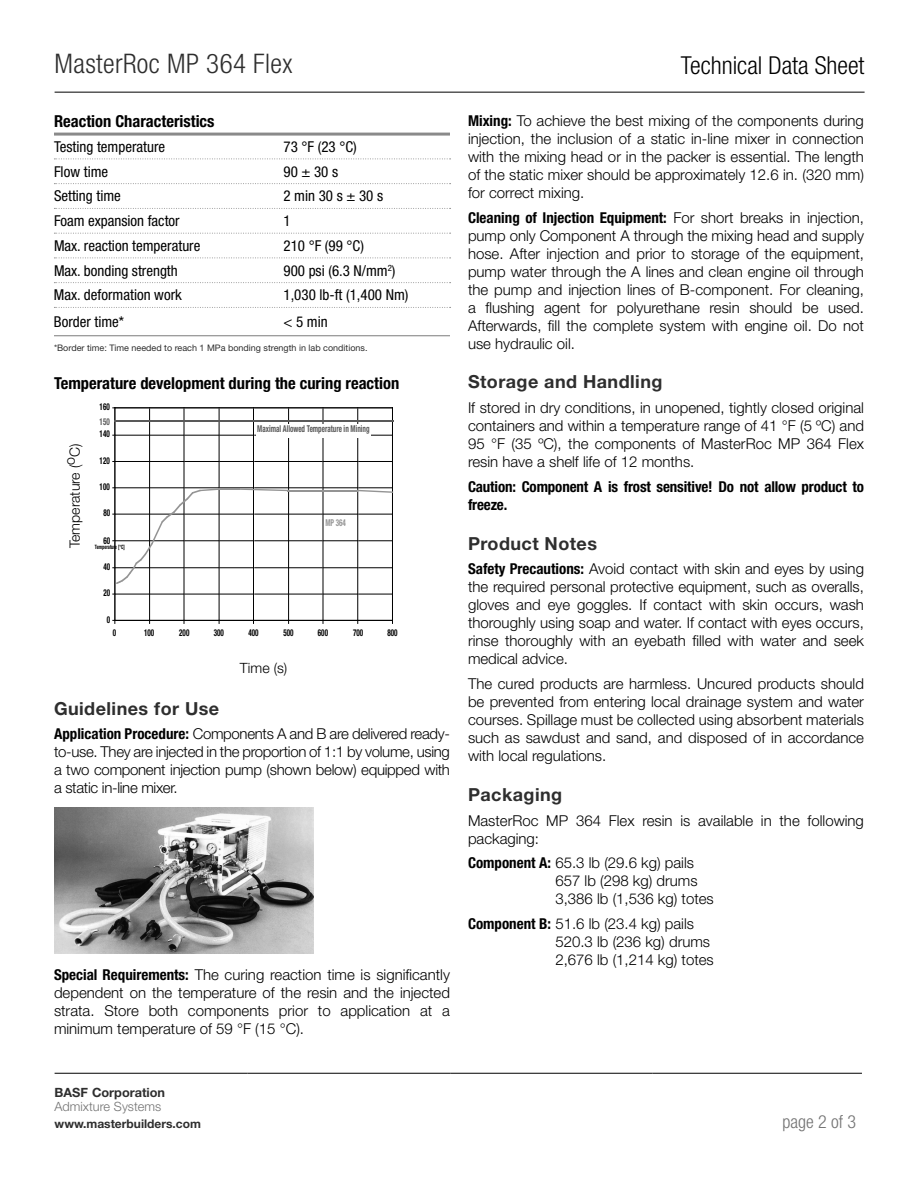
<style>
.page{position:relative;width:918px;height:1188px;background:#fff}
.page>*{position:absolute;margin:0;border:0;box-sizing:border-box;transform-origin:0 0}
.t1{font:300 condensed 27px "Helvetica Neue LT Std";letter-spacing:.015em;color:#2e2e2e}
.t2{font:300 condensed 24.75px "Helvetica Neue LT Std";color:#000}
.t3{font:700 18px "Helvetica Neue LT Std";letter-spacing:.025em;color:#2e2e2e}
.t4{font:300 condensed 18px "Helvetica Neue LT Std";color:#737373}
.t5{font:700 condensed 16.5px "Helvetica Neue LT Std";color:#000}
.t6{font:300 15px/18px "Helvetica Neue LT Std";color:#000;text-align:justify}
.t7{font:condensed 15px "Helvetica Neue LT Std";color:#000}
.t8{font:700 condensed 15px/18px "Helvetica Neue LT Std";letter-spacing:-.01em;color:#000}
.t9{font:300 14.1px "Helvetica Neue LT Std";color:#000}
.t10{font:300 12.75px "Helvetica Neue LT Std";color:#737373}
.t11{font:700 12.75px "Helvetica Neue LT Std";color:#2e2e2e}
.t12{font:700 12px "Helvetica Neue LT Std";color:#2e2e2e}
.t13{font:700 condensed 9.45px "Helvetica Neue LT Std";color:#010101;scale:.74 1}
.t14{font:700 condensed 9.45px "Helvetica Neue LT Std";color:#595959;scale:.74 1}
.t15{font:700 condensed 9.45px "Helvetica Neue LT Std";color:#949494;scale:.74 1}
.t16{font:9px "Helvetica Neue LT Std";color:#2e2e2e}
.t17{font:700 condensed 6px "Helvetica Neue LT Std";color:#010101;scale:.74 1}
.s1{font-weight:700;font-stretch:condensed}
</style>
<div class="page">
<hr style="left:55px;top:92px;width:810px;height:1px;background:#000">
<hr style="left:55px;top:1073px;width:193px;height:1px;background:#000">
<hr style="left:248px;top:1073px;width:202px;height:1px;background:#000">
<hr style="left:450px;top:1073px;width:203px;height:1px;background:#000">
<hr style="left:653px;top:1073px;width:209px;height:1px;background:#000">
<hr style="left:54px;top:133px;width:396px;height:3px;background:#8a8a8a">
<svg style="left:54px;top:159px;width:397px;height:1px"></svg>
<svg style="left:54px;top:183px;width:397px;height:1px"></svg>
<svg style="left:54px;top:208px;width:397px;height:1px"></svg>
<svg style="left:54px;top:233px;width:397px;height:1px"></svg>
<svg style="left:54px;top:258px;width:397px;height:1px"></svg>
<svg style="left:54px;top:282px;width:397px;height:1px"></svg>
<svg style="left:54px;top:307px;width:397px;height:1px"></svg>
<hr style="left:54px;top:335px;width:396px;height:1px;background:#8a8a8a">
<hr style="left:115px;top:594px;width:277px;height:1px;background:#010101">
<hr style="left:115px;top:568px;width:277px;height:1px;background:#010101">
<hr style="left:115px;top:541px;width:277px;height:1px;background:#010101">
<hr style="left:115px;top:514px;width:277px;height:1px;background:#010101">
<hr style="left:115px;top:488px;width:277px;height:1px;background:#010101">
<hr style="left:115px;top:461px;width:277px;height:1px;background:#010101">
<hr style="left:115px;top:435px;width:277px;height:1px;background:#010101">
<hr style="left:149px;top:408px;width:1px;height:212px;background:#010101">
<hr style="left:184px;top:408px;width:1px;height:212px;background:#010101">
<hr style="left:219px;top:408px;width:1px;height:212px;background:#010101">
<hr style="left:253px;top:408px;width:1px;height:212px;background:#010101">
<hr style="left:288px;top:408px;width:1px;height:212px;background:#010101">
<hr style="left:323px;top:408px;width:1px;height:212px;background:#010101">
<hr style="left:357px;top:408px;width:1px;height:212px;background:#010101">
<hr style="left:115px;top:408px;width:277px;height:1px;background:#010101">
<hr style="left:392px;top:408px;width:1px;height:212px;background:#010101">
<hr style="left:115px;top:408px;width:1px;height:212px;background:#010101">
<hr style="left:115px;top:620px;width:277px;height:1px;background:#010101">
<svg style="left:113px;top:488px;width:106px;height:96px"></svg>
<hr style="left:218px;top:488px;width:22px;height:2px;background:#949494">
<svg style="left:240px;top:488px;width:49px;height:3px"></svg>
<hr style="left:288px;top:490px;width:70px;height:1px;background:#949494">
<svg style="left:357px;top:490px;width:36px;height:3px"></svg>
<svg style="left:115px;top:421px;width:124px;height:1px"></svg>
<hr style="left:239px;top:421px;width:50px;height:1px;background:#595959">
<hr style="left:288px;top:421px;width:70px;height:1px;background:#595959">
<hr style="left:357px;top:421px;width:36px;height:1px;background:#595959">
<div style="left:256px;top:424px;width:115px;height:14px;background:#fff"></div>
<img style="left:54px;top:807px;width:260px;height:147px">
<h1 class="t1" style="left:55px;top:48px;width:239px">MasterRoc MP 364 Flex</h1>
<p class="t5" style="left:54px;top:111px;width:162px">Reaction Characteristics</p>
<p class="t7" style="left:54px;top:138px;width:113px">Testing temperature</p>
<p class="t7" style="left:284px;top:138px;width:75px">73 °F (23 °C)</p>
<p class="t7" style="left:54px;top:163px;width:56px">Flow time</p>
<p class="t7" style="left:283px;top:163px;width:56px">90 ± 30 s</p>
<p class="t7" style="left:54px;top:187px;width:68px">Setting time</p>
<p class="t7" style="left:283px;top:187px;width:101px">2 min 30 s ± 30 s</p>
<p class="t7" style="left:54px;top:212px;width:127px">Foam expansion factor</p>
<p class="t7" style="left:283px;top:212px;width:9px">1</p>
<p class="t7" style="left:54px;top:237px;width:148px">Max. reaction temperature</p>
<p class="t7" style="left:284px;top:237px;width:82px">210 °F (99 °C)</p>
<p class="t7" style="left:54px;top:262px;width:125px">Max. bonding strength</p>
<p class="t7" style="left:284px;top:262px;width:114px">900 psi (6.3 N/mm<sup>2</sup>)</p>
<p class="t7" style="left:54px;top:286px;width:129px">Max. deformation work</p>
<p class="t7" style="left:283px;top:286px;width:127px">1,030 lb-ft (1,400 Nm)</p>
<p class="t7" style="left:54px;top:313px;width:72px">Border time*</p>
<p class="t7" style="left:283px;top:313px;width:46px">&lt; 5 min</p>
<p class="t16" style="left:54px;top:342px;width:315px">*Border time: Time needed to reach 1 MPa bonding strength in lab conditions.</p>
<p class="t5" style="left:54px;top:373px;width:347px">Temperature development during the curing reaction</p>
<p class="t9" style="left:66px;top:548px;width:106px;rotate:-90deg">Temperature o( C)</p>
<p class="t13" style="left:100px;top:401px;width:15px">160</p>
<p class="t14" style="left:100px;top:416px;width:15px">150</p>
<p class="t13" style="left:100px;top:428px;width:15px">140</p>
<p class="t13" style="left:100px;top:455px;width:15px">120</p>
<p class="t13" style="left:100px;top:481px;width:15px">100</p>
<p class="t13" style="left:103px;top:507px;width:11px">80</p>
<p class="t13" style="left:103px;top:535px;width:11px">60</p>
<p class="t17" style="left:95px;top:543px;width:42px">Temperature [°C]</p>
<p class="t13" style="left:103px;top:561px;width:11px">40</p>
<p class="t13" style="left:103px;top:587px;width:11px">20</p>
<p class="t13" style="left:107px;top:614px;width:6px">0</p>
<p class="t14" style="left:257px;top:423px;width:153px">Maximal Allowed Temperature in Mining</p>
<p class="t15" style="left:325px;top:517px;width:29px">MP 364</p>
<p class="t13" style="left:113px;top:626px;width:6px">0</p>
<p class="t13" style="left:144px;top:626px;width:15px">100</p>
<p class="t13" style="left:179px;top:626px;width:15px">200</p>
<p class="t13" style="left:214px;top:626px;width:15px">300</p>
<p class="t13" style="left:248px;top:626px;width:15px">400</p>
<p class="t13" style="left:284px;top:626px;width:15px">500</p>
<p class="t13" style="left:318px;top:626px;width:15px">600</p>
<p class="t13" style="left:353px;top:626px;width:15px">700</p>
<p class="t13" style="left:387px;top:626px;width:15px">800</p>
<p class="t9" style="left:240px;top:659px;width:49px">Time (s)</p>
<p class="t3" style="left:54px;top:697px;width:167px">Guidelines for Use</p>
<p class="t6" style="left:54px;top:725px;width:398px"><span class="s1">Application Procedure:</span> Components A and B are delivered ready&shy;to-use. They are injected in the proportion of 1:1 by volume, using a two component injection pump (shown below) equipped with a static in-line mixer.</p>
<p class="t6" style="left:54px;top:965px;width:398px"><span class="s1">Special Requirements:</span> The curing reaction time is significantly dependent on the temperature of the resin and the injected strata. Store both components prior to application at a minimum temperature of 59 °F (15 °C).</p>
<h2 class="t2" style="left:681px;top:51px;width:185px">Technical Data Sheet</h2>
<p class="t6" style="left:468px;top:111px;width:398px"><span class="s1">Mixing:</span> To achieve the best mixing of the components during injection, the inclusion of a static in-line mixer in connection with the mixing head or in the packer is essential. The length of the static mixer should be approximately 12.6 in. (320 mm) for correct mixing.</p>
<p class="t6" style="left:468px;top:208px;width:398px"><span class="s1">Cleaning of Injection Equipment:</span> For short breaks in injection, pump only Component A through the mixing head and supply hose. After injection and prior to storage of the equipment, pump water through the A lines and clean engine oil through the pump and injection lines of B-component. For cleaning, a flushing agent for polyurethane resin should be used.<br>Afterwards, fill the complete system with engine oil. Do not use hydraulic oil.</p>
<p class="t3" style="left:468px;top:371px;width:196px">Storage and Handling</p>
<p class="t6" style="left:468px;top:399px;width:398px">If stored in dry conditions, in unopened, tightly closed original containers and within a temperature range of 41 °F (5 ºC) and 95 °F (35 ºC), the components of MasterRoc MP 364 Flex resin have a shelf life of 12 months.</p>
<p class="t8" style="left:468px;top:477px;width:397px">Caution: Component A is frost sensitive! Do not allow product to freeze.</p>
<p class="t3" style="left:468px;top:532px;width:131px">Product Notes</p>
<p class="t6" style="left:468px;top:560px;width:398px"><span class="s1">Safety Precautions:</span> Avoid contact with skin and eyes by using the required personal protective equipment, such as overalls, gloves and eye goggles. If contact with skin occurs, wash thoroughly using soap and water. If contact with eyes occurs, rinse thoroughly with an eyebath filled with water and seek medical advice.</p>
<p class="t6" style="left:468px;top:675px;width:398px">The cured products are harmless. Uncured products should be prevented from entering local drainage system and water courses. Spillage must be collected using absorbent materials such as sawdust and sand, and disposed of in accordance with local regulations.</p>
<p class="t3" style="left:468px;top:783px;width:96px">Packaging</p>
<p class="t6" style="left:468px;top:811px;width:397px">MasterRoc MP 364 Flex resin is available in the following packaging:</p>
<p class="t6" style="left:555px;top:854px;width:160px;text-align:left;text-indent:-87px"><span class="s1">Component A:</span> 65.3 lb (29.6 kg) pails<br>657 lb (298 kg) drums<br>3,386 lb (1,536 kg) totes</p>
<p class="t6" style="left:555px;top:915px;width:160px;text-align:left;text-indent:-87px"><span class="s1">Component B:</span> 51.6 lb (23.4 kg) pails<br>520.3 lb (236 kg) drums<br>2,676 lb (1,214 kg) totes</p>
<p class="t11" style="left:55px;top:1084px;width:112px">BASF Corporation</p>
<p class="t10" style="left:55px;top:1099px;width:108px">Admixture Systems</p>
<p class="t12" style="left:55px;top:1116px;width:148px">www.masterbuilders.com</p>
<p class="t4" style="left:782px;top:1111px;width:75px">page 2 of 3</p>
</div>
